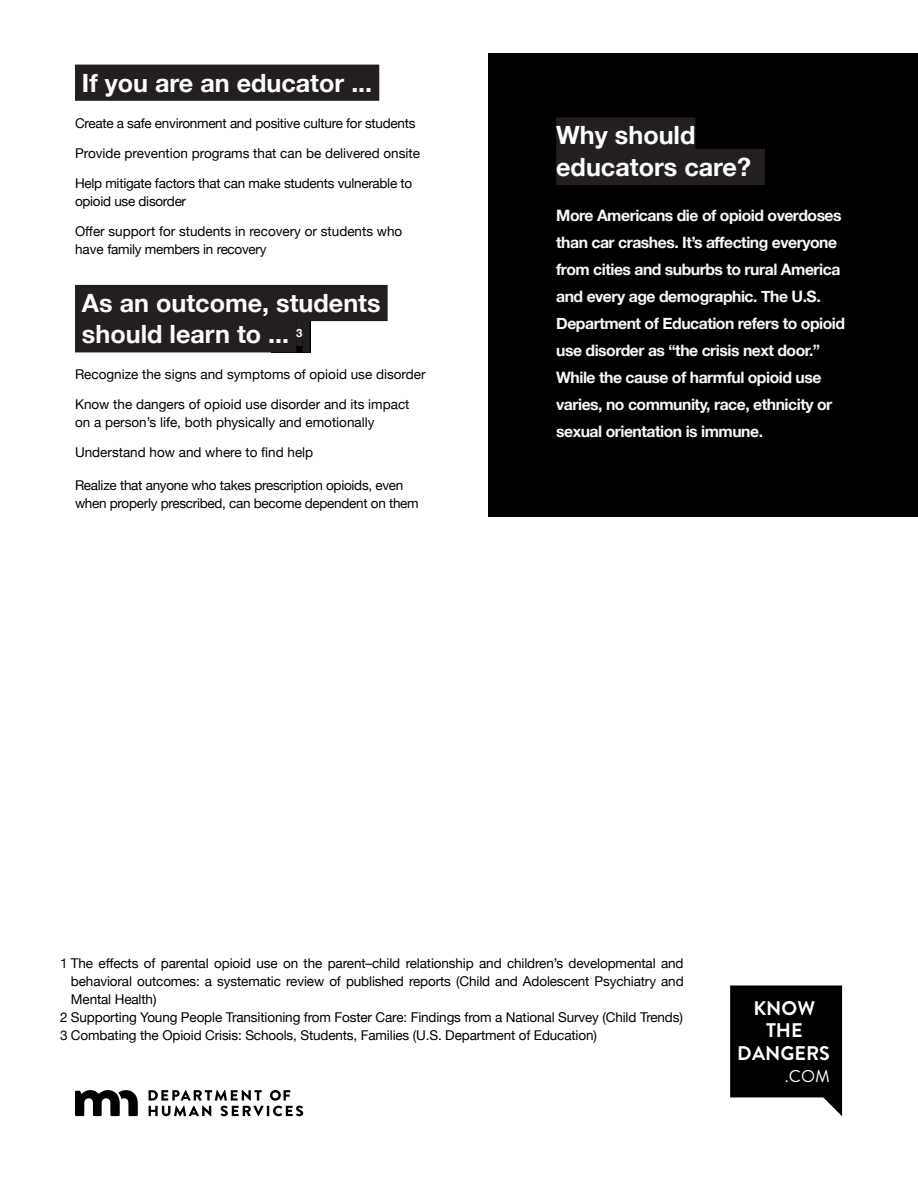
<style>
.page{position:relative;width:918px;height:1188px;background:#fff}
.page>*{position:absolute;margin:0;border:0;box-sizing:border-box;transform-origin:0 0}
.t1{font:700 25.2px "Helvetica Neue";color:#fcfcfc}
.t2{font:700 19.65px/22.4px "Brandon Grotesque";color:#fff;text-align:center}
.t3{font:17.1px "Brandon Grotesque";color:#fff}
.t4{font:700 15.75px/27px "Helvetica Neue";letter-spacing:-.03em;color:#f8f8f8}
.t5{font:13.5px/18px "Helvetica Neue";letter-spacing:-.01em;color:#000}
</style>
<div class="page">
<div style="left:271px;top:308px;width:39px;height:45px;background:#000"></div>
<div style="left:488px;top:53px;width:430px;height:464px;background:#000"></div>
<div style="left:75px;top:65px;width:304px;height:36px;background:#231f20"></div>
<div style="left:75px;top:285px;width:313px;height:36px;background:#231f20"></div>
<div style="left:75px;top:316px;width:221px;height:36px;background:#231f20"></div>
<div style="left:296px;top:310px;width:7px;height:36px;background:#231f20"></div>
<div style="left:303px;top:316px;width:7px;height:36px;background:#231f20"></div>
<div style="left:556px;top:117px;width:140px;height:37px;background:#231f20"></div>
<div style="left:556px;top:149px;width:209px;height:36px;background:#231f20"></div>
<svg style="left:730px;top:986px;width:112px;height:130px;background:#212121"></svg>
<svg style="left:75px;top:1090px;width:63px;height:26px"></svg>
<svg style="left:149px;top:1090px;width:154px;height:26px"></svg>
<p class="t1" style="left:82px;top:63px;width:292px">If you are an educator ...</p>
<p class="t5" style="left:75px;top:114px;width:342px">Create a safe environment and positive culture for students</p>
<p class="t5" style="left:75px;top:144px;width:347px">Provide prevention programs that can be delivered onsite</p>
<p class="t5" style="left:75px;top:174px;width:339px">Help mitigate factors that can make students vulnerable to opioid use disorder</p>
<p class="t5" style="left:75px;top:222px;width:329px">Offer support for students in recovery or students who have family members in recovery</p>
<p class="t1" style="left:82px;top:283px;width:300px">As an outcome, students</p>
<p class="t1" style="left:82px;top:314px;width:222px">should learn to ... <sup>3</sup></p>
<p class="t5" style="left:75px;top:366px;width:352px">Recognize the signs and symptoms of opioid use disorder</p>
<p class="t5" style="left:75px;top:396px;width:336px">Know the dangers of opioid use disorder and its impact on a person’s life, both physically and emotionally</p>
<p class="t5" style="left:75px;top:444px;width:240px">Understand how and where to find help</p>
<p class="t5" style="left:75px;top:477px;width:345px">Realize that anyone who takes prescription opioids, even when properly prescribed, can become dependent on them</p>
<p class="t1" style="left:556px;top:116px;width:141px">Why should</p>
<p class="t1" style="left:556px;top:147px;width:196px">educators care?</p>
<p class="t4" style="left:556px;top:202px;width:290px">More Americans die of opioid overdoses than car crashes. It’s affecting everyone from cities and suburbs to rural America and every age demographic. The U.S.<br>Department of Education refers to opioid use disorder as “the crisis next door.”</p>
<p class="t4" style="left:556px;top:364px;width:278px">While the cause of harmful opioid use varies, no community, race, ethnicity or sexual orientation is immune.</p>
<p class="t5" style="left:71px;top:954px;width:614px;text-align:justify;text-indent:-11px">1 The effects of parental opioid use on the parent–child relationship and children’s developmental and behavioral outcomes: a systematic review of published reports (Child and Adolescent Psychiatry and Mental Health)</p>
<p class="t5" style="left:60px;top:1008px;width:624px">2 Supporting Young People Transitioning from Foster Care: Findings from a National Survey (Child Trends)</p>
<p class="t5" style="left:60px;top:1026px;width:539px">3 Combating the Opioid Crisis: Schools, Students, Families (U.S. Department of Education)</p>
<h2 class="t2" style="left:737px;top:997px;width:94px">KNOW<br>THE<br>DANGERS</h2>
<p class="t3" style="left:785px;top:1064px;width:47px">.COM</p>
</div>
